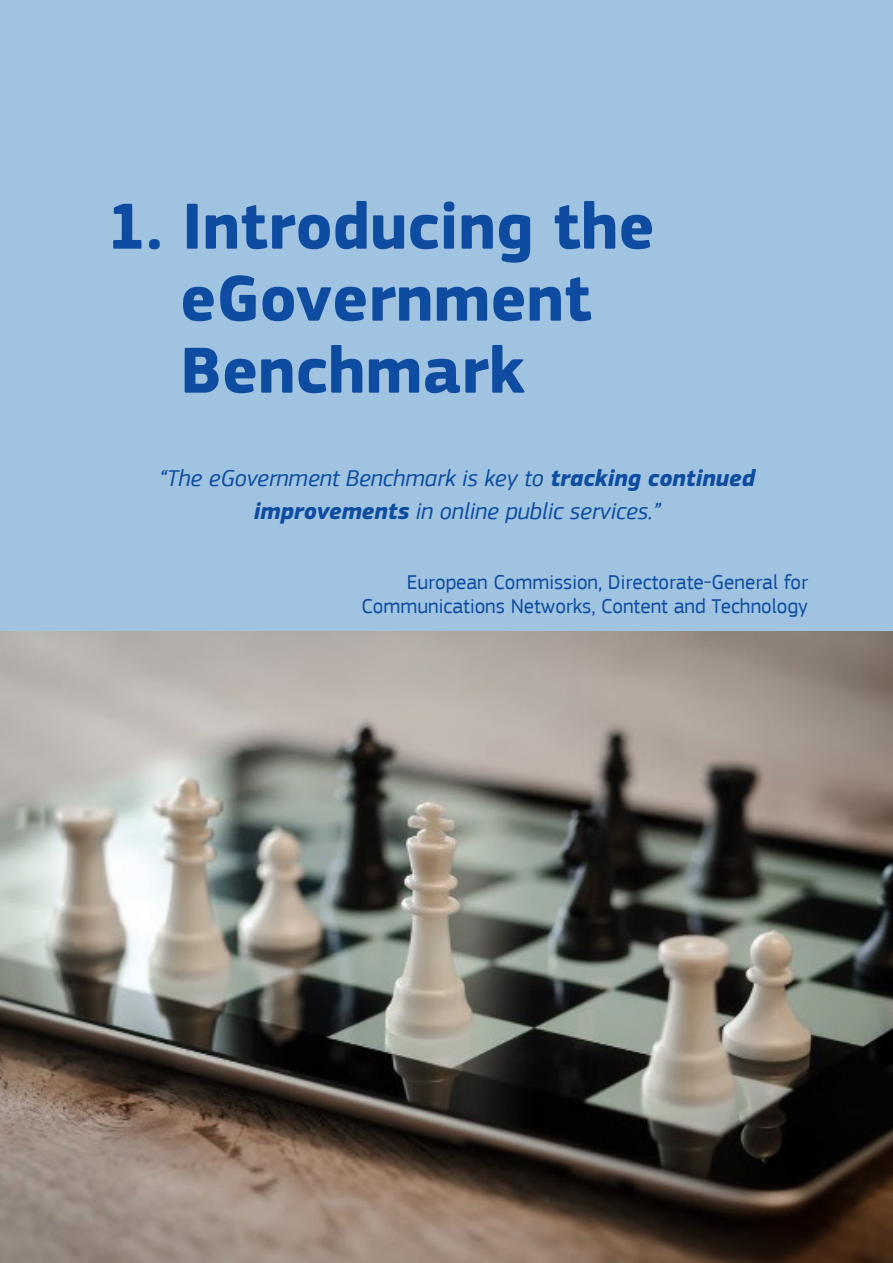
<style>
.page{position:relative;width:893px;height:1263px;background:#9fc3e1}
.page>*{position:absolute;margin:0;border:0;box-sizing:border-box;transform-origin:0 0}
.t1{font:700 67.5px/72px "EC Square Sans Pro";color:#0d4ca0}
.t2{font:italic 24px/33px "EC Square Sans Pro";color:#0d4ca0;text-align:center}
.t3{font:21px "EC Square Sans Pro";color:#0d4ca0}
.s1{font-weight:700}
</style>
<div class="page">
<img style="left:0;top:631px;width:893px;height:632px">
<p class="t1" style="left:180px;top:193px;width:476px;text-indent:-74px">1. Introducing the eGovernment<br>Benchmark</p>
<p class="t2" style="left:159px;top:462px;width:597px">“The eGovernment Benchmark is key to <span class="s1">tracking continued improvements</span> in online public services.”</p>
<p class="t3" style="left:407px;top:570px;width:403px">European Commission, Directorate-General for</p>
<p class="t3" style="left:362px;top:594px;width:448px">Communications Networks, Content and Technology</p>
</div>
